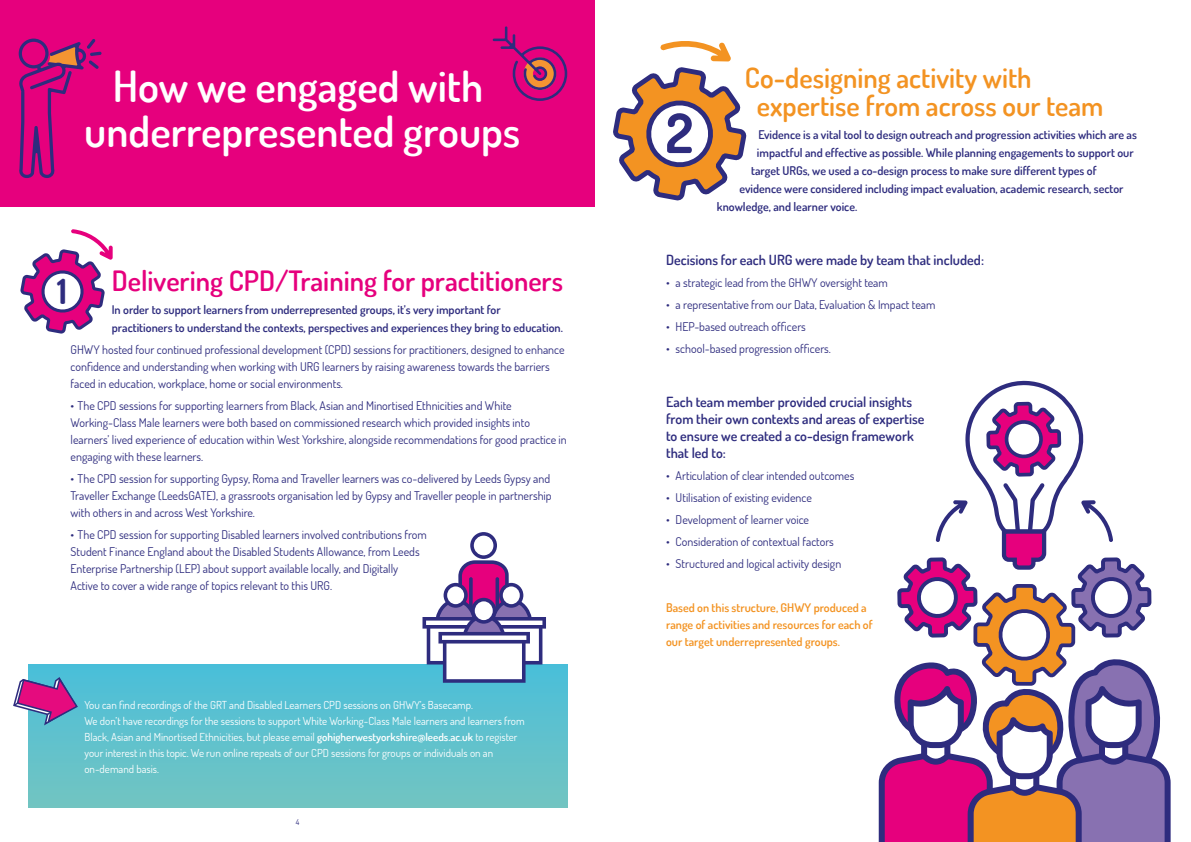
<style>
.page{position:relative;width:1191px;height:842px;background:#fff}
.page>*{position:absolute;margin:0;border:0;box-sizing:border-box;transform-origin:0 0}
.t1{font:700 54.5px "Dosis";color:#2e2c7e}
.t2{font:600 43px/45px "Dosis";color:#fff;text-align:center}
.t3{font:700 34.5px "Dosis";color:#2e2c7e}
.t4{font:600 28px/28px "Dosis";color:#f39322}
.t5{font:600 28px "Dosis";color:#e6007d}
.t6{font:600 14px/17px "Dosis";color:#2e2c7e}
.t7{font:12px/17px "Dosis";color:#2e2c7e}
.t8{font:600 12px/18px "Dosis";color:#2e2c7e}
.t9{font:600 12px/17px "Dosis";color:#f39322}
.t10{font:11px/16px "Dosis";color:#fff}
.t11{font:8px "Dosis";color:#2e2c7e}
.s1{font-weight:600}
</style>
<div class="page">
<div style="left:0;top:0;width:595px;height:207px;background:#e6007d"></div>
<div style="left:28px;top:665px;width:539px;height:142px;background:linear-gradient(to bottom,#4abeda,#72c4c1)"></div>
<svg style="left:493px;top:26px;width:74px;height:75px"></svg>
<svg style="left:20px;top:229px;width:93px;height:105px"></svg>
<svg style="left:13px;top:675px;width:66px;height:52px;background:#9d77b1"></svg>
<svg style="left:18px;top:39px;width:84px;height:139px"></svg>
<svg style="left:422px;top:532px;width:124px;height:151px"></svg>
<svg style="left:613px;top:41px;width:134px;height:160px"></svg>
<svg style="left:878px;top:380px;width:292px;height:462px"></svg>
<h2 class="t2" style="left:84px;top:62px;width:437px">How we engaged with underrepresented groups</h2>
<h3 class="t5" style="left:71px;top:263px;width:494px">1. Delivering CPD/Training for practitioners</h3>
<p class="t8" style="left:112px;top:300px;width:452px">In order to support learners from underrepresented groups, it’s very important for practitioners to understand the contexts, perspectives and experiences they bring to education.</p>
<p class="t7" style="left:71px;top:341px;width:495px">GHWY hosted four continued professional development (CPD) sessions for practitioners, designed to enhance confidence and understanding when working with URG learners by raising awareness towards the barriers faced in education, workplace, home or social environments.</p>
<p class="t7" style="left:71px;top:397px;width:498px">• The CPD sessions for supporting learners from Black, Asian and Minortised Ethnicities and White Working-Class Male learners were both based on commissioned research which provided insights into learners’ lived experience of education within West Yorkshire, alongside recommendations for good practice in engaging with these learners.</p>
<p class="t7" style="left:71px;top:470px;width:482px">• The CPD session for supporting Gypsy, Roma and Traveller learners was co-delivered by Leeds Gypsy and<br>Traveller Exchange (LeedsGATE), a grassroots organisation led by Gypsy and Traveller people in partnership with others in and across West Yorkshire.</p>
<p class="t7" style="left:71px;top:526px;width:358px">• The CPD session for supporting Disabled learners involved contributions from Student Finance England about the Disabled Students Allowance, from Leeds Enterprise Partnership (LEP) about support available locally, and Digitally Active to cover a wide range of topics relevant to this URG.</p>
<h3 class="t3" style="left:57px;top:269px;width:11px">1</h3>
<p class="t10" style="left:84px;top:697px;width:442px">You can find recordings of the GRT and Disabled Learners CPD sessions on GHWY’s Basecamp.<br>We don’t have recordings for the sessions to support White Working-Class Male learners and learners from Black, Asian and Minortised Ethnicities, but please email <span class="s1">gohigherwestyorkshire@leeds.ac.uk</span> to register your interest in this topic. We run online repeats of our CPD sessions for groups or individuals on an on-demand basis.</p>
<p class="t11" style="left:296px;top:816px;width:5px">4</p>
<h1 class="t1" style="left:665px;top:98px;width:29px">2</h1>
<h3 class="t4" style="left:757px;top:63px;width:348px;text-indent:-12px">Co-designing activity with expertise from across our team</h3>
<p class="t8" style="left:758px;top:125px;width:380px">Evidence is a vital tool to design outreach and progression activities which are as</p>
<p class="t8" style="left:757px;top:143px;width:378px">impactful and effective as possible. While planning engagements to support our</p>
<p class="t8" style="left:751px;top:161px;width:347px">target URGs, we used a co-design process to make sure different types of</p>
<p class="t8" style="left:739px;top:179px;width:385px">evidence were considered including impact evaluation, academic research, sector</p>
<p class="t8" style="left:717px;top:197px;width:142px">knowledge, and learner voice.</p>
<p class="t6" style="left:666px;top:251px;width:319px">Decisions for each URG were made by team that included:</p>
<p class="t7" style="left:666px;top:274px;width:223px">• a strategic lead from the GHWY oversight team</p>
<p class="t7" style="left:666px;top:296px;width:271px">• a representative from our Data, Evaluation &amp; Impact team</p>
<p class="t7" style="left:666px;top:318px;width:141px">• HEP-based outreach officers</p>
<p class="t7" style="left:666px;top:340px;width:166px">• school-based progression officers.</p>
<p class="t6" style="left:666px;top:393px;width:260px">Each team member provided crucial insights from their own contexts and areas of expertise to ensure we created a co-design framework that led to:</p>
<p class="t7" style="left:666px;top:467px;width:190px">• Articulation of clear intended outcomes</p>
<p class="t7" style="left:666px;top:489px;width:147px">• Utilisation of existing evidence</p>
<p class="t7" style="left:666px;top:511px;width:145px">• Development of learner voice</p>
<p class="t7" style="left:666px;top:533px;width:169px">• Consideration of contextual factors</p>
<p class="t7" style="left:666px;top:555px;width:177px">• Structured and logical activity design</p>
<p class="t9" style="left:666px;top:599px;width:208px">Based on this structure, GHWY produced a range of activities and resources for each of our target underrepresented groups.</p>
</div>
